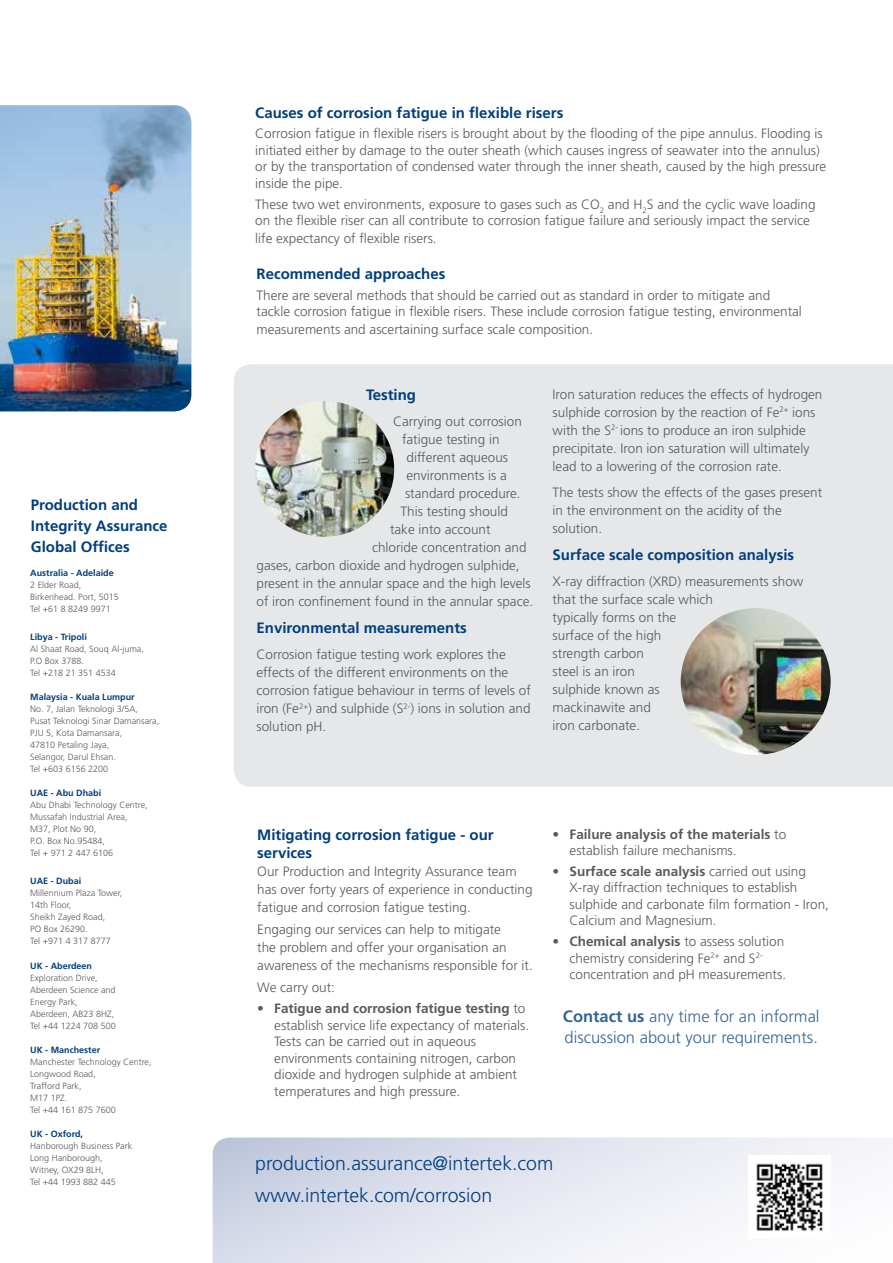
<style>
.page{position:relative;width:893px;height:1263px;background:#fff}
.page>*{position:absolute;margin:0;border:0;box-sizing:border-box;transform-origin:0 0}
.t1{font:300 19.5px/32.5px "Frutiger LT Std";color:#003e7e}
.t2{font:300 16.5px/21px "Frutiger LT Std";color:#336498}
.t3{font:700 15px/21px "Frutiger LT Std";color:#003e7e}
.t4{font:300 13.5px/18px "Frutiger LT Std";color:#58595b}
.t5{font:700 13.5px/16.5px "Frutiger LT Std";color:#58595b}
.t6{font:300 9px/12px "Frutiger LT Std";color:#58595b}
.t7{font:700 9px "Frutiger LT Std";color:#003e7e}
.s1{font-weight:700}
.s2{font-weight:300}
</style>
<div class="page">
<img style="left:0;top:105px;width:191px;height:306px">
<svg style="left:213px;top:1137px;width:674px;height:126px"></svg>
<div style="left:234px;top:364px;width:659px;height:423px;background:#e6e7e8"></div>
<img style="left:681px;top:608px;width:150px;height:147px">
<img style="left:255px;top:401px;width:139px;height:136px">
<img style="left:749px;top:1155px;width:82px;height:84px">
<p class="t3" style="left:31px;top:495px;width:138px">Production and<br>Integrity Assurance<br>Global Offices</p>
<p class="t7" style="left:30px;top:567px;width:85px">Australia - Adelaide</p>
<p class="t6" style="left:30px;top:579px;width:90px">2 Elder Road,<br>Birkenhead. Port, 5015<br>Tel +61 8 8249 9971</p>
<p class="t7" style="left:30px;top:631px;width:58px">Libya - Tripoli</p>
<p class="t6" style="left:30px;top:643px;width:115px">Al Shaat Road, Souq Al-juma,<br>P.O Box 3788.<br>Tel +218 21 351 4534</p>
<p class="t7" style="left:30px;top:691px;width:106px">Malaysia - Kuala Lumpur</p>
<p class="t6" style="left:30px;top:703px;width:131px">No. 7, Jalan Teknologi 3/5A,<br>Pusat Teknologi Sinar Damansara,<br>PJU 5, Kota Damansara,<br>47810 Petaling Jaya,<br>Selangor, Darul Ehsan.<br>Tel +603 6156 2200</p>
<p class="t7" style="left:30px;top:787px;width:73px">UAE - Abu Dhabi</p>
<p class="t6" style="left:30px;top:799px;width:119px">Abu Dhabi Technology Centre,<br>Mussafah Industrial Area,<br>M37, Plot No 90,<br>P.O. Box No.95484,<br>Tel + 971 2 447 6106</p>
<p class="t7" style="left:30px;top:876px;width:53px">UAE - Dubai</p>
<p class="t6" style="left:30px;top:887px;width:94px">Millennium Plaza Tower,<br>14th Floor,<br>Sheikh Zayed Road,<br>PO Box 26290.<br>Tel +971 4 317 8777</p>
<p class="t7" style="left:30px;top:960px;width:63px">UK - Aberdeen</p>
<p class="t6" style="left:30px;top:972px;width:87px">Exploration Drive,<br>Aberdeen Science and<br>Energy Park,<br>Aberdeen, AB23 8HZ,<br>Tel +44 1224 708 500</p>
<p class="t7" style="left:30px;top:1044px;width:72px">UK - Manchester</p>
<p class="t6" style="left:30px;top:1056px;width:123px">Manchester Technology Centre,<br>Longwood Road,<br>Trafford Park,<br>M17 1PZ.<br>Tel +44 161 875 7600</p>
<p class="t7" style="left:30px;top:1128px;width:54px">UK - Oxford,</p>
<p class="t6" style="left:30px;top:1140px;width:103px">Hanborough Business Park<br>Long Hanborough,<br>Witney, OX29 8LH,<br>Tel +44 1993 882 445</p>
<p class="t3" style="left:255px;top:102px;width:310px">Causes of corrosion fatigue in flexible risers</p>
<p class="t4" style="left:255px;top:126px;width:572px;line-height:16.5px">Corrosion fatigue in flexible risers is brought about by the flooding of the pipe annulus. Flooding is initiated either by damage to the outer sheath (which causes ingress of seawater into the annulus) or by the transportation of condensed water through the inner sheath, caused by the high pressure inside the pipe.</p>
<p class="t4" style="left:255px;top:196px;width:562px;line-height:16.5px">These two wet environments, exposure to gases such as CO<sub>2</sub> and H<sub>2</sub>S and the cyclic wave loading on the flexible riser can all contribute to corrosion fatigue failure and seriously impact the service</p>
<p class="t4" style="left:255px;top:230px;width:183px">life expectancy of flexible risers.</p>
<p class="t3" style="left:257px;top:263px;width:190px">Recommended approaches</p>
<p class="t4" style="left:257px;top:287px;width:547px;line-height:16.5px">There are several methods that should be carried out as standard in order to mitigate and tackle corrosion fatigue in flexible risers. These include corrosion fatigue testing, environmental</p>
<p class="t4" style="left:257px;top:321px;width:338px">measurements and ascertaining surface scale composition.</p>
<p class="t3" style="left:366px;top:384px;width:52px">Testing</p>
<p class="t4" style="left:393px;top:413px;width:130px">Carrying out corrosion</p>
<p class="t4" style="left:402px;top:431px;width:99px">fatigue testing in</p>
<p class="t4" style="left:407px;top:449px;width:103px">different aqueous</p>
<p class="t4" style="left:407px;top:467px;width:102px">environments is a</p>
<p class="t4" style="left:405px;top:485px;width:117px">standard procedure.</p>
<p class="t4" style="left:401px;top:503px;width:109px">This testing should</p>
<p class="t4" style="left:390px;top:521px;width:102px">take into account</p>
<p class="t4" style="left:372px;top:539px;width:156px">chloride concentration and</p>
<p class="t4" style="left:257px;top:557px;width:265px">gases, carbon dioxide and hydrogen sulphide,</p>
<p class="t4" style="left:257px;top:575px;width:276px">present in the annular space and the high levels</p>
<p class="t4" style="left:257px;top:593px;width:278px">of iron confinement found in the annular space.</p>
<p class="t3" style="left:257px;top:617px;width:212px">Environmental measurements</p>
<p class="t4" style="left:257px;top:646px;width:276px">Corrosion fatigue testing work explores the effects of the different environments on the corrosion fatigue behaviour in terms of levels of iron (Fe<sup>2+</sup>) and sulphide (S<sup>2-</sup>) ions in solution and solution pH.</p>
<p class="t4" style="left:553px;top:385px;width:271px">Iron saturation reduces the effects of hydrogen sulphide corrosion by the reaction of Fe<sup>2+</sup> ions with the S<sup>2-</sup> ions to produce an iron sulphide precipitate. Iron ion saturation will ultimately lead to a lowering of the corrosion rate.</p>
<p class="t4" style="left:553px;top:484px;width:271px">The tests show the effects of the gases present in the environment on the acidity of the solution.</p>
<p class="t3" style="left:553px;top:544px;width:243px">Surface scale composition analysis</p>
<p class="t4" style="left:553px;top:573px;width:252px">X-ray diffraction (XRD) measurements show that the surface scale which<br>typically forms on the<br>surface of the high<br>strength carbon<br>steel is an iron<br>sulphide known as<br>mackinawite and<br>iron carbonate.</p>
<p class="t3" style="left:257px;top:826px;width:238px;line-height:18px">Mitigating corrosion fatigue - our services</p>
<p class="t4" style="left:257px;top:862px;width:277px">Our Production and Integrity Assurance team has over forty years of experience in conducting fatigue and corrosion fatigue testing.</p>
<p class="t4" style="left:257px;top:920px;width:277px">Engaging our services can help to mitigate<br>the problem and offer your organisation an awareness of the mechanisms responsible for it.</p>
<p class="t4" style="left:257px;top:979px;width:79px">We carry out:</p>
<p class="t4" style="left:274px;top:1000px;width:256px;line-height:16.5px;text-indent:-17px"><span class="s1">• Fatigue and corrosion fatigue testing</span> to establish service life expectancy of materials.<br>Tests can be carried out in aqueous environments containing nitrogen, carbon dioxide and hydrogen sulphide at ambient temperatures and high pressure.</p>
<p class="t5" style="left:570px;top:826px;width:218px;text-indent:-17px">• Failure analysis of the materials <span class="s2">to establish failure mechanisms.</span></p>
<p class="t4" style="left:570px;top:863px;width:261px;line-height:16.5px;text-indent:-17px"><span class="s1">• Surface scale analysis</span> carried out using X-ray diffraction techniques to establish sulphide and carbonate film formation - Iron, Calcium and Magnesium.</p>
<p class="t4" style="left:570px;top:933px;width:218px;line-height:16.5px;text-indent:-17px"><span class="s1">• Chemical analysis</span> to assess solution chemistry considering Fe<sup>2+</sup> and S<sup>2- </sup>concentration and pH measurements.</p>
<p class="t2" style="left:563px;top:1006px;width:258px"><span class="s1">Contact us</span> any time for an informal discussion about your requirements.</p>
<h1 class="t1" style="left:255px;top:1147px;width:300px">production.assurance@intertek.com www.intertek.com/corrosion</h1>
</div>
